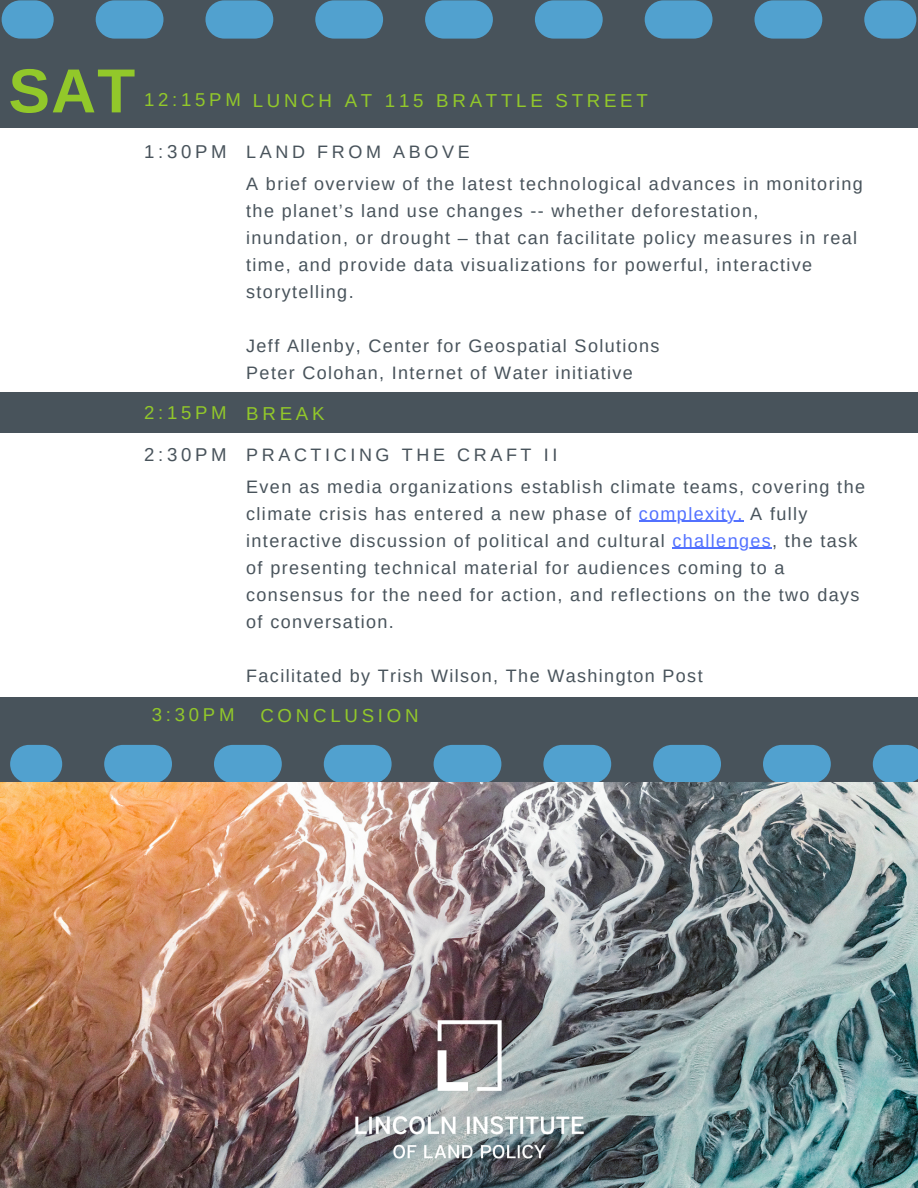
<style>
.page{position:relative;width:918px;height:1188px;background:#fff}
.page>*{position:absolute;margin:0;border:0;box-sizing:border-box;transform-origin:0 0}
.t1{font:700 62.25px "Arimo";color:#92c82a}
.t2{font:18.75px "Arimo";letter-spacing:.2em;color:#92c82a}
.t3{font:18.6px "Arimo";letter-spacing:.2em;color:#92c82a}
.t4{font:18.6px "Arimo";letter-spacing:.2em;color:#48535b}
.t5{font:18px/27px "Arimo";letter-spacing:.075em;color:#48535b}
.t6{font:18px "Arimo";letter-spacing:.2em;color:#48535b}
.s1{color:#5271ff}
</style>
<div class="page">
<div style="left:0;top:0;width:918px;height:54px;background:#48535b"></div>
<div style="left:864px;top:0;width:52px;height:39px;background:#51a1cf;border-radius:19px"></div>
<svg style="left:96px;top:0;width:726px;height:39px"></svg>
<div style="left:2px;top:0;width:52px;height:39px;background:#51a1cf;border-radius:19px"></div>
<div style="left:0;top:54px;width:918px;height:73px;background:#48535b"></div>
<div style="left:0;top:392px;width:918px;height:40px;background:#48535b"></div>
<div style="left:0;top:697px;width:918px;height:96px;background:#48535b"></div>
<svg style="left:873px;top:745px;width:45px;height:38px;background:#529ac3"></svg>
<svg style="left:104px;top:745px;width:727px;height:38px"></svg>
<div style="left:10px;top:745px;width:52px;height:38px;background:#51a1cf;border-radius:19px"></div>
<img style="left:0;top:783px;width:918px;height:405px">
<hr style="left:639px;top:521px;width:99px;height:1px;background:#5271ff">
<hr style="left:672px;top:548px;width:100px;height:1px;background:#5271ff">
<img style="left:325px;top:990px;width:288px;height:198px">
<p class="t1" style="left:9px;top:56px;width:128px">SAT</p>
<p class="t3" style="left:144px;top:89px;width:98px">12:15PM</p>
<p class="t2" style="left:253px;top:90px;width:397px">LUNCH AT 115 BRATTLE STREET</p>
<p class="t6" style="left:246px;top:142px;width:225px">LAND FROM ABOVE</p>
<p class="t5" style="left:246px;top:170px;width:618px">A brief overview of the latest technological advances in monitoring the planet’s land use changes -- whether deforestation, inundation, or drought – that can facilitate policy measures in real time, and provide data visualizations for powerful, interactive storytelling.</p>
<p class="t5" style="left:246px;top:332px;width:415px">Jeff Allenby, Center for Geospatial Solutions</p>
<p class="t5" style="left:246px;top:359px;width:388px">Peter Colohan, Internet of Water initiative</p>
<p class="t4" style="left:144px;top:141px;width:84px">1:30PM</p>
<p class="t3" style="left:144px;top:402px;width:84px">2:15PM</p>
<p class="t2" style="left:246px;top:403px;width:80px">BREAK</p>
<p class="t4" style="left:144px;top:444px;width:84px">2:30PM</p>
<p class="t6" style="left:246px;top:445px;width:313px">PRACTICING THE CRAFT II</p>
<p class="t5" style="left:246px;top:473px;width:620px">Even as media organizations establish climate teams, covering the climate crisis has entered a new phase of <span class="s1">complexity.</span> A fully interactive discussion of political and cultural <span class="s1">challenges</span>, the task of presenting technical material for audiences coming to a consensus for the need for action, and reflections on the two days of conversation.</p>
<p class="t3" style="left:152px;top:704px;width:84px">3:30PM</p>
<p class="t5" style="left:246px;top:662px;width:458px">Facilitated by Trish Wilson, The Washington Post</p>
<p class="t2" style="left:260px;top:705px;width:160px">CONCLUSION</p>
</div>
